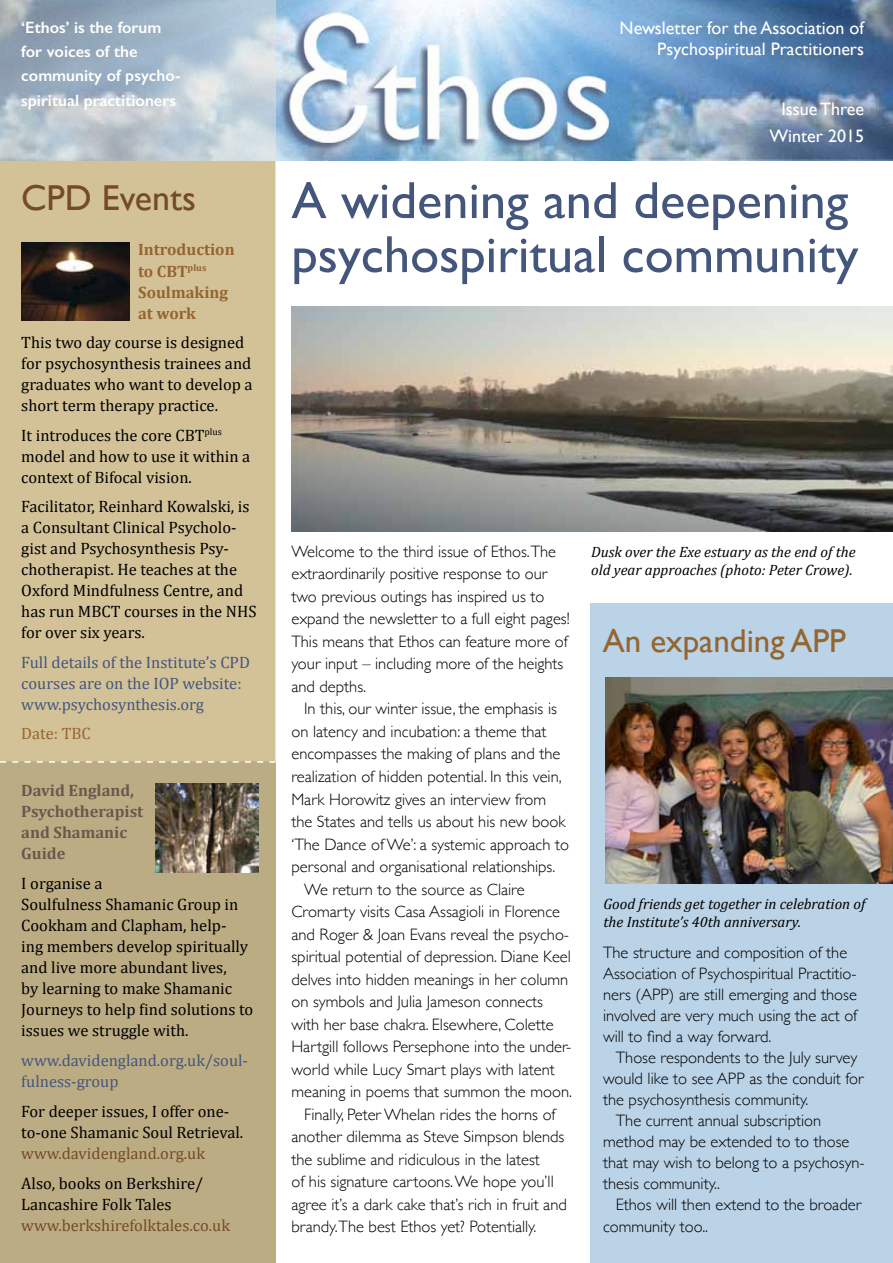
<style>
.page{position:relative;width:893px;height:1263px;background:#fff}
.page>*{position:absolute;margin:0;border:0;box-sizing:border-box;transform-origin:0 0}
.t1{font:52.5px/54px "Gill Sans";color:#44567c}
.t2{font:36px "Gill Sans";color:#744a28}
.t3{font:33px "Gill Sans";color:#946530}
.t4{font:18px/21px "Gill Sans";color:#fff;text-align:right}
.t5{font:300 16.5px/22.5px "Gill Sans";color:#000}
.t6{font:16.5px/21px "Cambria";color:#000}
.t7{font:16.5px/21px "Cambria";color:#44567c}
.t8{font:600 16.5px/24px "Gill Sans";color:#fff}
.t9{font:16.5px "Cambria";color:#744a28}
.t10{font:700 16.5px/21px "Cambria";color:#6b574e}
.t11{font:700 16.5px/21px "Cambria";color:#946530}
.t12{font:16.5px "Cambria";color:#946530}
.t13{font:italic 15px/18px "Cambria";color:#000}
</style>
<div class="page">
<div style="left:0;top:761px;width:275px;height:502px;background:#bcac83"></div>
<div style="left:0;top:160px;width:275px;height:601px;background:#d3c298"></div>
<img style="left:276px;top:0;width:617px;height:160px">
<svg style="left:0;top:0;width:276px;height:160px;background:#b0bfcc"></svg>
<div style="left:591px;top:604px;width:302px;height:659px;background:#bbd3e6"></div>
<img style="left:291px;top:306px;width:602px;height:226px">
<img style="left:156px;top:784px;width:103px;height:89px">
<svg style="left:0;top:761px;width:275px;height:2px"></svg>
<img style="left:21px;top:242px;width:109px;height:78px">
<img style="left:605px;top:678px;width:288px;height:205px">
<p class="t8" style="left:21px;top:16px;width:161px">‘Ethos’ is the forum for voices of the community of psycho&shy;spiritual practitioners</p>
<h2 class="t2" style="left:21px;top:176px;width:176px">CPD Events</h2>
<p class="t11" style="left:138px;top:239px;width:98px">Introduction to CBT<sup>plus<br></sup>Soulmaking at work</p>
<p class="t6" style="left:21px;top:332px;width:233px">This two day course is designed for psychosynthesis trainees and graduates who want to develop a short term therapy practice.</p>
<p class="t6" style="left:21px;top:424px;width:231px">It introduces the core CBT<sup>plus </sup>model and how to use it within a context of Bifocal vision.</p>
<p class="t6" style="left:21px;top:496px;width:237px">Facilitator, Reinhard Kowalski, is a Consultant Clinical Psycholo&shy;gist and Psychosynthesis Psy&shy;chotherapist. He teaches at the<br>Oxford Mindfulness Centre, and has run MBCT courses in the NHS for over six years.</p>
<p class="t7" style="left:21px;top:651px;width:230px">Full details of the Institute’s CPD courses are on the IOP website: www.psychosynthesis.org</p>
<p class="t12" style="left:21px;top:724px;width:71px">Date: TBC</p>
<p class="t10" style="left:21px;top:780px;width:124px">David England,<br>Psychotherapist and Shamanic<br>Guide</p>
<p class="t6" style="left:21px;top:873px;width:234px">I organise a<br>Soulfulness Shamanic Group in<br>Cookham and Clapham, help-<br>ing members develop spiritually and live more abundant lives,<br>by learning to make Shamanic<br>Journeys to help find solutions to issues we struggle with.</p>
<p class="t7" style="left:21px;top:1050px;width:228px">www.davidengland.org.uk/soul&shy;fulness-group</p>
<p class="t6" style="left:21px;top:1101px;width:224px">For deeper issues, I offer one&shy;to-one Shamanic Soul Retrieval.</p>
<p class="t9" style="left:21px;top:1143px;width:185px">www.davidengland.org.uk</p>
<p class="t6" style="left:21px;top:1173px;width:183px">Also, books on Berkshire/<br>Lancashire Folk Tales</p>
<p class="t9" style="left:21px;top:1215px;width:210px">www.berkshirefolktales.co.uk</p>
<p class="t4" style="left:620px;top:17px;width:246px">Newsletter for the Association of<br>Psychospiritual Practitioners</p>
<p class="t4" style="left:769px;top:95px;width:96px;line-height:27px">Issue Three<br>Winter 2015</p>
<h1 class="t1" style="left:291px;top:173px;width:568px">A widening and deepening psychospiritual community</h1>
<p class="t5" style="left:291px;top:539px;width:280px">Welcome to the third issue of Ethos.The extraordinarily positive response to our two previous outings has inspired us to expand the newsletter to a full eight pages!<br>This means that Ethos can feature more of your input – including more of the heights and depths.</p>
<p class="t5" style="left:304px;top:697px;width:254px">In this, our winter issue, the emphasis is</p>
<p class="t5" style="left:291px;top:719px;width:257px">on latency and incubation: a theme that</p>
<p class="t5" style="left:291px;top:742px;width:270px">encompasses the making of plans and the</p>
<p class="t5" style="left:291px;top:764px;width:272px">realization of hidden potential. In this vein,</p>
<p class="t5" style="left:291px;top:787px;width:256px">Mark Horowitz gives an interview from</p>
<p class="t5" style="left:291px;top:809px;width:276px">the States and tells us about his new book</p>
<p class="t5" style="left:291px;top:832px;width:279px">‘The Dance of We’: a systemic approach to</p>
<p class="t5" style="left:291px;top:854px;width:265px">personal and organisational relationships.</p>
<p class="t5" style="left:304px;top:877px;width:222px">We return to the source as Claire</p>
<p class="t5" style="left:291px;top:900px;width:270px">Cromarty visits Casa Assagioli in Florence</p>
<p class="t5" style="left:291px;top:922px;width:279px">and Roger &amp; Joan Evans reveal the psycho-</p>
<p class="t5" style="left:291px;top:945px;width:281px">spiritual potential of depression. Diane Keel</p>
<p class="t5" style="left:291px;top:967px;width:278px">delves into hidden meanings in her column</p>
<p class="t5" style="left:291px;top:990px;width:253px">on symbols and Julia Jameson connects</p>
<p class="t5" style="left:291px;top:1012px;width:264px">with her base chakra. Elsewhere, Colette</p>
<p class="t5" style="left:291px;top:1035px;width:281px">Hartgill follows Persephone into the under-</p>
<p class="t5" style="left:291px;top:1057px;width:265px">world while Lucy Smart plays with latent</p>
<p class="t5" style="left:291px;top:1080px;width:282px">meaning in poems that summon the moon.</p>
<p class="t5" style="left:304px;top:1102px;width:253px">Finally, Peter Whelan rides the horns of</p>
<p class="t5" style="left:291px;top:1125px;width:275px">another dilemma as Steve Simpson blends</p>
<p class="t5" style="left:291px;top:1147px;width:250px">the sublime and ridiculous in the latest</p>
<p class="t5" style="left:291px;top:1170px;width:264px">of his signature cartoons. We hope you’ll</p>
<p class="t5" style="left:291px;top:1192px;width:277px">agree it’s a dark cake that’s rich in fruit and</p>
<p class="t5" style="left:291px;top:1215px;width:247px">brandy.The best Ethos yet? Potentially.</p>
<p class="t13" style="left:591px;top:542px;width:266px">Dusk over the Exe estuary as the end of the old year approaches (photo: Peter Crowe).</p>
<h3 class="t3" style="left:603px;top:622px;width:245px">An expanding APP</h3>
<p class="t13" style="left:603px;top:894px;width:264px">Good friends get together in celebration of the Institute’s 40th anniversary.</p>
<p class="t5" style="left:603px;top:941px;width:256px;line-height:21px">The structure and composition of the Association of Psychospiritual Practitio&shy;ners (APP) are still emerging and those involved are very much using the act of will to find a way forward.</p>
<p class="t5" style="left:616px;top:1045px;width:243px">Those respondents to the July survey</p>
<p class="t5" style="left:603px;top:1066px;width:262px">would like to see APP as the conduit for</p>
<p class="t5" style="left:603px;top:1087px;width:207px">the psychosynthesis community.</p>
<p class="t5" style="left:616px;top:1108px;width:207px">The current annual subscription</p>
<p class="t5" style="left:603px;top:1129px;width:248px">method may be extended to to those</p>
<p class="t5" style="left:603px;top:1150px;width:263px">that may wish to belong to a psychosyn-</p>
<p class="t5" style="left:603px;top:1171px;width:118px">thesis community..</p>
<p class="t5" style="left:616px;top:1192px;width:247px">Ethos will then extend to the broader</p>
<p class="t5" style="left:603px;top:1215px;width:107px">community too..</p>
</div>
